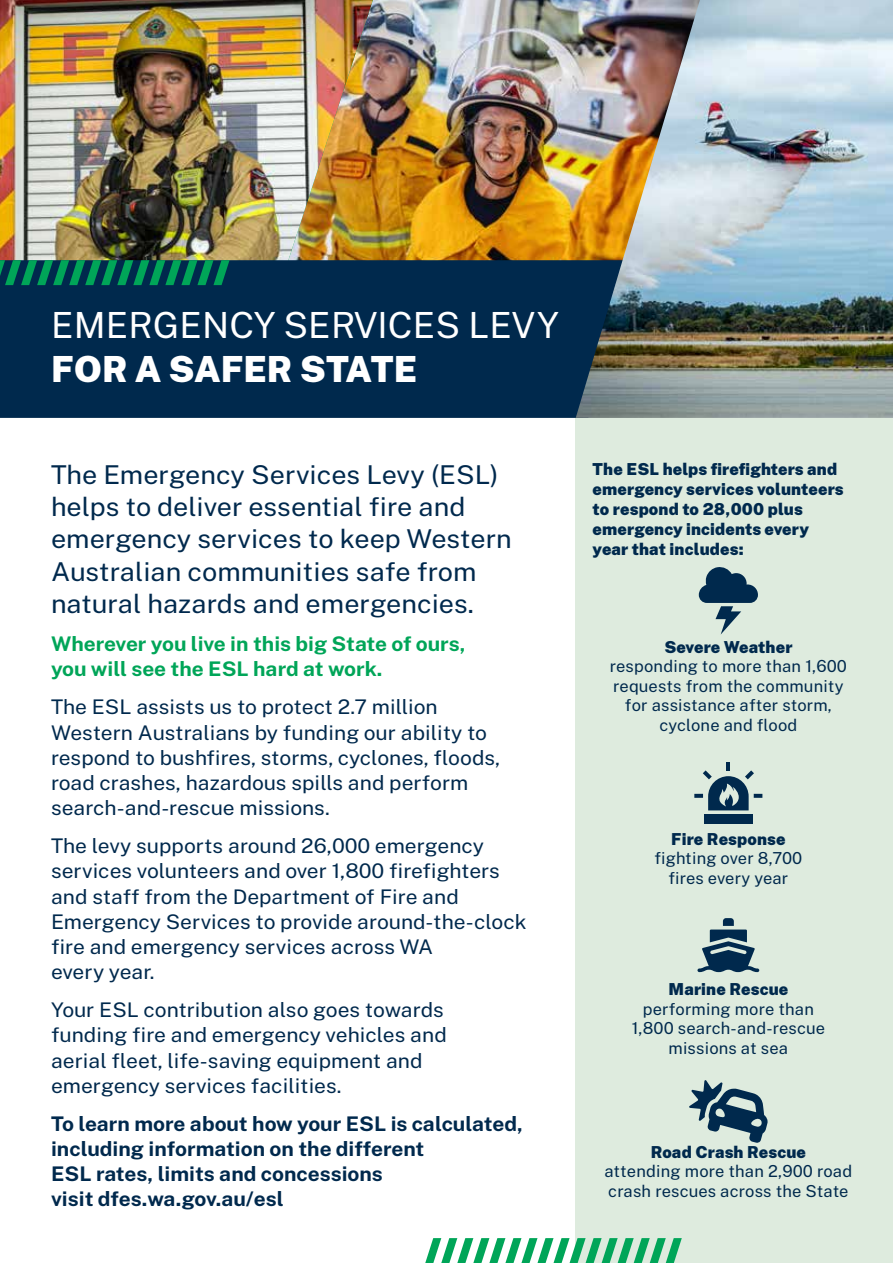
<style>
.page{position:relative;width:893px;height:1263px;background:#fff}
.page>*{position:absolute;margin:0;border:0;box-sizing:border-box;transform-origin:0 0}
.t1{font:36px "Public Sans";color:#fff}
.t2{font:900 36px "Public Sans";color:#fff}
.t3{font:25.95px/32.4px "Public Sans";color:#00294d;scale:1.04 1}
.t4{font:20.1px/25.2px "Public Sans";color:#00294d;scale:1.04 1}
.t5{font:700 20.1px/25.2px "Public Sans";color:#00294d;scale:1.04 1}
.t6{font:700 20.1px/25.2px "Public Sans";color:#00a558;scale:1.04 1}
.t7{font:16.5px/19.5px "Public Sans";letter-spacing:.01em;color:#00294d;text-align:center}
.t8{font:900 16.5px/19.8px "Public Sans";letter-spacing:.01em;color:#00294d}
</style>
<div class="page">
<img style="left:373px;top:0;width:203px;height:260px">
<img style="left:0;top:0;width:373px;height:260px">
<div style="left:575px;top:338px;width:318px;height:925px;background:#deebde"></div>
<div style="left:0;top:260px;width:576px;height:158px;background:#00294d"></div>
<img style="left:576px;top:0;width:317px;height:418px">
<svg style="left:0;top:260px;width:229px;height:25px;background:#006652"></svg>
<svg style="left:425px;top:1238px;width:257px;height:25px"></svg>
<svg style="left:689px;top:1080px;width:79px;height:63px"></svg>
<svg style="left:697px;top:918px;width:62px;height:54px"></svg>
<svg style="left:699px;top:567px;width:59px;height:68px"></svg>
<div style="left:704px;top:814px;width:49px;height:10px;background:#00294d"></div>
<svg style="left:694px;top:762px;width:68px;height:48px"></svg>
<h1 class="t1" style="left:51px;top:298px;width:510px">EMERGENCY SERVICES LEVY</h1>
<h1 class="t2" style="left:51px;top:340px;width:368px">FOR A SAFER STATE</h1>
<p class="t3" style="left:51px;top:457px;width:445px">The Emergency Services Levy (ESL) helps to deliver essential fire and emergency services to keep Western Australian communities safe from natural hazards and emergencies.</p>
<p class="t6" style="left:51px;top:631px;width:400px">Wherever you live in this big State of ours, you will see the ESL hard at work.</p>
<p class="t4" style="left:51px;top:694px;width:433px">The ESL assists us to protect 2.7 million Western Australians by funding our ability to respond to bushfires, storms, cyclones, floods, road crashes, hazardous spills and perform search-and-rescue missions.</p>
<p class="t4" style="left:51px;top:832px;width:459px">The levy supports around 26,000 emergency services volunteers and over 1,800 firefighters and staff from the Department of Fire and Emergency Services to provide around-the-clock fire and emergency services across WA<br>every year.</p>
<p class="t4" style="left:51px;top:996px;width:382px">Your ESL contribution also goes towards funding fire and emergency vehicles and aerial fleet, life-saving equipment and emergency services facilities.</p>
<p class="t5" style="left:51px;top:1110px;width:455px">To learn more about how your ESL is calculated, including information on the different<br>ESL rates, limits and concessions<br>visit dfes.wa.gov.au/esl</p>
<p class="t8" style="left:593px;top:459px;width:252px">The ESL helps firefighters and emergency services volunteers to respond to 28,000 plus emergency incidents every year that includes:</p>
<p class="t8" style="left:664px;top:636px;width:129px">Severe Weather</p>
<p class="t7" style="left:610px;top:656px;width:239px">responding to more than 1,600 requests from the community for assistance after storm, cyclone and flood</p>
<p class="t8" style="left:671px;top:828px;width:116px">Fire Response</p>
<p class="t7" style="left:654px;top:848px;width:149px">fighting over 8,700 fires every year</p>
<p class="t8" style="left:668px;top:979px;width:121px">Marine Rescue</p>
<p class="t7" style="left:632px;top:998px;width:195px">performing more than<br>1,800 search-and-rescue missions at sea</p>
<p class="t8" style="left:651px;top:1141px;width:157px">Road Crash Rescue</p>
<p class="t7" style="left:605px;top:1161px;width:249px;text-align:left">attending more than 2,900 road crash rescues across the State</p>
</div>
